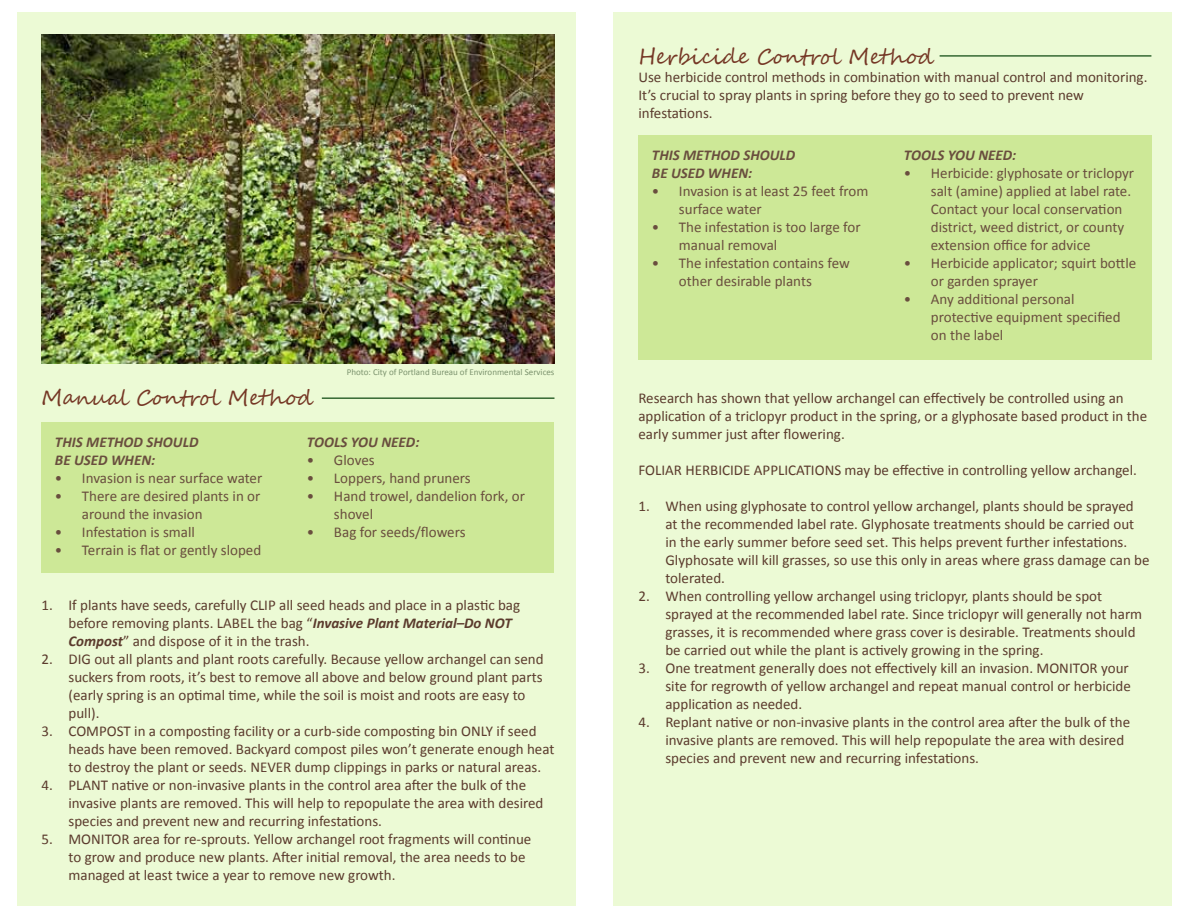
<style>
.page{position:relative;width:1188px;height:918px;background:#fff}
.page>*{position:absolute;margin:0;border:0;box-sizing:border-box;transform-origin:0 0}
.t1{font:21px "Segoe Script";color:#753725}
.t2{font:15px/18px "Calibri";color:#5b3b2d}
.t3{font:italic 700 15px/18px "Calibri";color:#5b3b2d}
.t4{font:9px "Calibri";color:#7c936e}
.s1{font-weight:700;font-style:italic}
</style>
<div class="page">
<div style="left:614px;top:12px;width:558px;height:894px;background:#ecfad5"></div>
<div style="left:17px;top:12px;width:558px;height:894px;background:#ecfad5"></div>
<img style="left:41px;top:35px;width:513px;height:329px">
<hr style="left:322px;top:397px;width:232px;height:2px;background:#356833">
<hr style="left:940px;top:55px;width:211px;height:2px;background:#356833">
<div style="left:41px;top:422px;width:513px;height:150px;background:#cae691"></div>
<div style="left:638px;top:136px;width:513px;height:224px;background:#cae691"></div>
<h1 class="t1" style="left:41px;top:380px;width:273px">Manual Control Method</h1>
<p class="t4" style="left:347px;top:366px;width:209px">Photo: city of Portland Bureau of Environmental Services</p>
<p class="t3" style="left:55px;top:433px;width:145px">THIS METHOD SHOULD<br>BE USED WHEN:</p>
<p class="t2" style="left:55px;top:469px;width:209px">• Invasion is near surface water</p>
<p class="t2" style="left:82px;top:487px;width:180px;text-indent:-27px">• There are desired plants in or around the invasion</p>
<p class="t2" style="left:55px;top:523px;width:141px">• Infestation is small</p>
<p class="t2" style="left:55px;top:541px;width:208px">• Terrain is flat or gently sloped</p>
<p class="t3" style="left:307px;top:433px;width:114px">TOOLS YOU NEED:</p>
<p class="t2" style="left:307px;top:451px;width:69px">• Gloves</p>
<p class="t2" style="left:307px;top:469px;width:165px">• Loppers, hand pruners</p>
<p class="t2" style="left:334px;top:487px;width:193px;text-indent:-27px">• Hand trowel, dandelion fork, or shovel</p>
<p class="t2" style="left:307px;top:523px;width:160px">• Bag for seeds/flowers</p>
<p class="t2" style="left:69px;top:596px;width:453px;text-indent:-27px">1. If plants have seeds, carefully clIP all seed heads and place in a plastic bag before removing plants. lABEl the bag “<span class="s1">Invasive Plant Material–Do NOT<br>Compost</span>” and dispose of it in the trash.</p>
<p class="t2" style="left:69px;top:650px;width:477px;text-indent:-27px">2. DIg out all plants and plant roots carefully. Because yellow archangel can send suckers from roots, it’s best to remove all above and below ground plant parts (early spring is an optimal time, while the soil is moist and roots are easy to pull).</p>
<p class="t2" style="left:69px;top:722px;width:487px;text-indent:-27px">3. coMPoST in a composting facility or a curb-side composting bin onlY if seed heads have been removed. Backyard compost piles won’t generate enough heat to destroy the plant or seeds. nEVEr dump clippings in parks or natural areas.</p>
<p class="t2" style="left:69px;top:776px;width:476px;text-indent:-27px">4. PlAnT native or non-invasive plants in the control area after the bulk of the invasive plants are removed. This will help to repopulate the area with desired species and prevent new and recurring infestations.</p>
<p class="t2" style="left:69px;top:830px;width:464px;text-indent:-27px">5. MonITor area for re-sprouts. Yellow archangel root fragments will continue to grow and produce new plants. After initial removal, the area needs to be managed at least twice a year to remove new growth.</p>
<h1 class="t1" style="left:638px;top:40px;width:296px">Herbicide Control Method</h1>
<p class="t2" style="left:638px;top:68px;width:511px">Use herbicide control methods in combination with manual control and monitoring.<br>It’s crucial to spray plants in spring before they go to seed to prevent new infestations.</p>
<p class="t3" style="left:652px;top:146px;width:145px">THIS METHOD SHOULD<br>BE USED WHEN:</p>
<p class="t2" style="left:679px;top:182px;width:191px;text-indent:-27px">• Invasion is at least 25 feet from surface water</p>
<p class="t2" style="left:679px;top:218px;width:183px;text-indent:-27px">• The infestation is too large for manual removal</p>
<p class="t2" style="left:679px;top:254px;width:172px;text-indent:-27px">• The infestation contains few other desirable plants</p>
<p class="t3" style="left:904px;top:146px;width:114px">TOOLS YOU NEED:</p>
<p class="t2" style="left:931px;top:164px;width:205px;text-indent:-27px">• Herbicide: glyphosate or triclopyr salt (amine) applied at label rate.<br>Contact your local conservation district, weed district, or county extension office for advice</p>
<p class="t2" style="left:931px;top:254px;width:207px;text-indent:-27px">• Herbicide applicator; squirt bottle or garden sprayer</p>
<p class="t2" style="left:931px;top:290px;width:191px;text-indent:-27px">• Any additional personal protective equipment specified on the label</p>
<p class="t2" style="left:638px;top:389px;width:510px">research has shown that yellow archangel can effectively be controlled using an application of a triclopyr product in the spring, or a glyphosate based product in the early summer just after flowering.</p>
<p class="t2" style="left:638px;top:461px;width:500px">FolIAr hErBIcIDE APPlIcATIonS may be effective in controlling yellow archangel.</p>
<p class="t2" style="left:665px;top:497px;width:486px;text-indent:-27px">1. when using glyphosate to control yellow archangel, plants should be sprayed<br>at the recommended label rate. glyphosate treatments should be carried out<br>in the early summer before seed set. This helps prevent further infestations. glyphosate will kill grasses, so use this only in areas where grass damage can be tolerated.</p>
<p class="t2" style="left:665px;top:587px;width:478px;text-indent:-27px">2. when controlling yellow archangel using triclopyr, plants should be spot sprayed at the recommended label rate. Since triclopyr will generally not harm grasses, it is recommended where grass cover is desirable. Treatments should be carried out while the plant is actively growing in the spring.</p>
<p class="t2" style="left:665px;top:659px;width:467px;text-indent:-27px">3. one treatment generally does not effectively kill an invasion. MonITor your site for regrowth of yellow archangel and repeat manual control or herbicide application as needed.</p>
<p class="t2" style="left:665px;top:713px;width:466px;text-indent:-27px">4. replant native or non-invasive plants in the control area after the bulk of the invasive plants are removed. This will help repopulate the area with desired species and prevent new and recurring infestations.</p>
</div>
